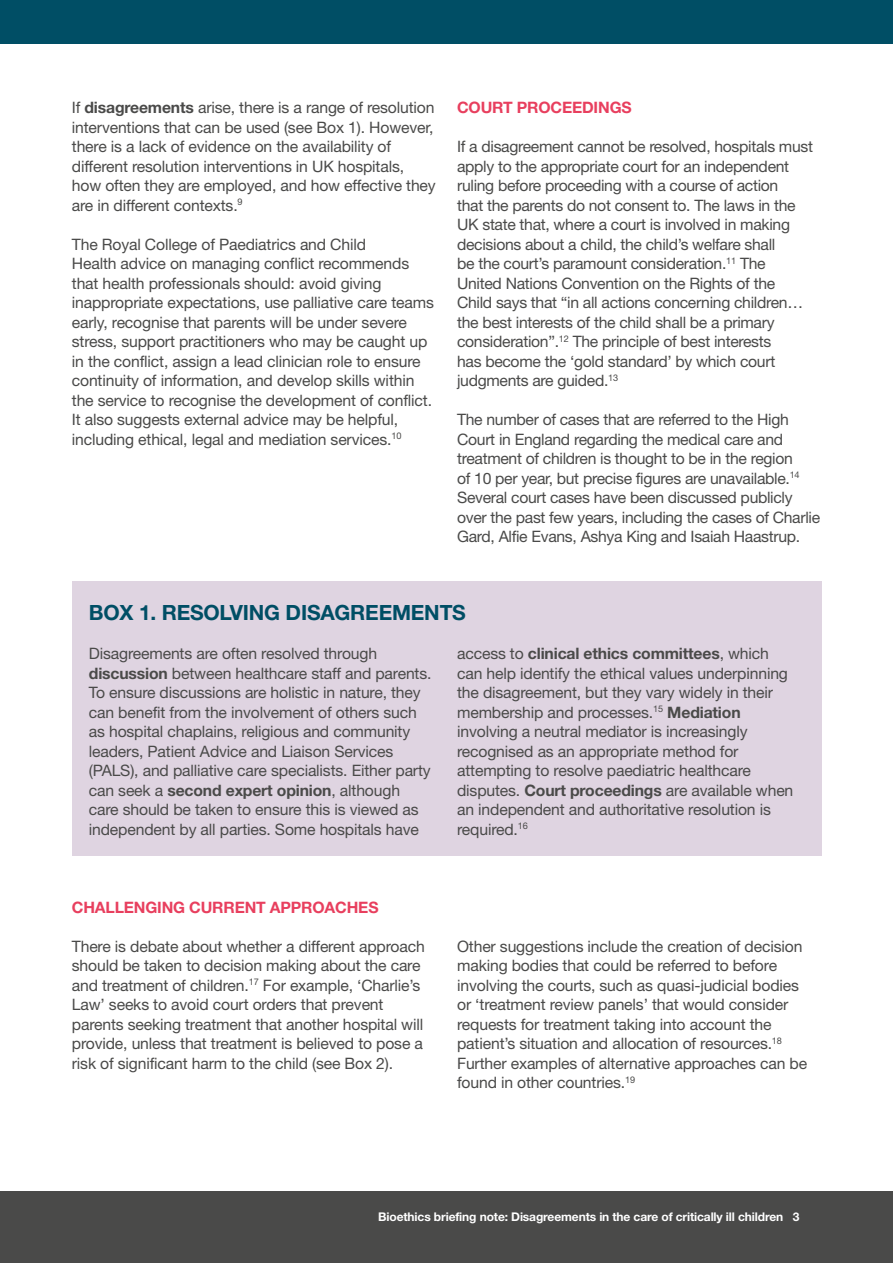
<style>
.page{position:relative;width:893px;height:1263px;background:#fff}
.page>*{position:absolute;margin:0;border:0;box-sizing:border-box;transform-origin:0 0}
.t1{font:700 21px "Helvetica Neue LT Pro";letter-spacing:-.01em;color:#004e65}
.t2{font:15.75px/19.5px "Helvetica Neue LT Pro";letter-spacing:-.01em;color:#4a4a49}
.t3{font:700 15.75px "Helvetica Neue LT Pro";letter-spacing:-.01em;color:#e83f5e}
.t4{font:700 12px "Helvetica Neue LT Pro";letter-spacing:-.01em;color:#fff}
.s1{font-weight:700}
</style>
<div class="page">
<div style="left:72px;top:581px;width:749px;height:275px;background:#dfd4e1"></div>
<div style="left:0;top:1191px;width:893px;height:72px;background:#4a4a49"></div>
<div style="left:0;top:0;width:893px;height:43px;background:#004e65"></div>
<p class="t2" style="left:72px;top:97px;width:365px">If <span class="s1">disagreements</span> arise, there is a range of resolution interventions that can be used (see Box 1). However, there is a lack of evidence on the availability of different resolution interventions in UK hospitals, how often they are employed, and how effective they are in different contexts.<sup>9</sup></p>
<p class="t2" style="left:72px;top:234px;width:363px">The Royal College of Paediatrics and Child<br>Health advice on managing conflict recommends that health professionals should: avoid giving inappropriate expectations, use palliative care teams early, recognise that parents will be under severe stress, support practitioners who may be caught up in the conflict, assign a lead clinician role to ensure continuity of information, and develop skills within the service to recognise the development of conflict.<br>It also suggests external advice may be helpful, including ethical, legal and mediation services.<sup>10</sup></p>
<p class="t3" style="left:457px;top:97px;width:176px">COURT PROCEEDINGS</p>
<p class="t2" style="left:457px;top:136px;width:357px">If a disagreement cannot be resolved, hospitals must apply to the appropriate court for an independent ruling before proceeding with a course of action<br>that the parents do not consent to. The laws in the UK state that, where a court is involved in making decisions about a child, the child’s welfare shall<br>be the court’s paramount consideration.<sup>11</sup> The United Nations Convention on the Rights of the Child says that “in all actions concerning children… the best interests of the child shall be a primary consideration”.<sup>12</sup> The principle of best interests<br>has become the ‘gold standard’ by which court judgments are guided.<sup>13</sup></p>
<p class="t2" style="left:457px;top:409px;width:365px">The number of cases that are referred to the High Court in England regarding the medical care and treatment of children is thought to be in the region<br>of 10 per year, but precise figures are unavailable.<sup>14<br></sup>Several court cases have been discussed publicly over the past few years, including the cases of Charlie Gard, Alfie Evans, Ashya King and Isaiah Haastrup.</p>
<h1 class="t1" style="left:89px;top:599px;width:379px">BOX 1. RESOLVING DISAGREEMENTS</h1>
<p class="t2" style="left:89px;top:643px;width:344px">Disagreements are often resolved through <span class="s1">discussion</span> between healthcare staff and parents.<br>To ensure discussions are holistic in nature, they can benefit from the involvement of others such as hospital chaplains, religious and community leaders, Patient Advice and Liaison Services (PALS), and palliative care specialists. Either party can seek a <span class="s1">second expert opinion</span>, although care should be taken to ensure this is viewed as independent by all parties. Some hospitals have</p>
<p class="t2" style="left:457px;top:643px;width:338px">access to <span class="s1">clinical ethics committees</span>, which can help identify the ethical values underpinning the disagreement, but they vary widely in their membership and processes.<sup>15</sup> <span class="s1">Mediation </span>involving a neutral mediator is increasingly recognised as an appropriate method for attempting to resolve paediatric healthcare disputes. <span class="s1">Court proceedings</span> are available when an independent and authoritative resolution is required.<sup>16</sup></p>
<p class="t3" style="left:72px;top:897px;width:308px">CHALLENGING CURRENT APPROACHES</p>
<p class="t2" style="left:72px;top:936px;width:354px">There is debate about whether a different approach should be taken to decision making about the care and treatment of children.<sup>17</sup> For example, ‘Charlie’s Law’ seeks to avoid court orders that prevent parents seeking treatment that another hospital will provide, unless that treatment is believed to pose a risk of significant harm to the child (see Box 2).</p>
<p class="t2" style="left:457px;top:936px;width:352px">Other suggestions include the creation of decision making bodies that could be referred to before involving the courts, such as quasi-judicial bodies or ‘treatment review panels’ that would consider requests for treatment taking into account the patient’s situation and allocation of resources.<sup>18<br></sup>Further examples of alternative approaches can be found in other countries.<sup>19</sup></p>
<p class="t4" style="left:378px;top:1209px;width:423px">Bioethics briefing note: Disagreements in the care of critically ill children 3</p>
</div>
